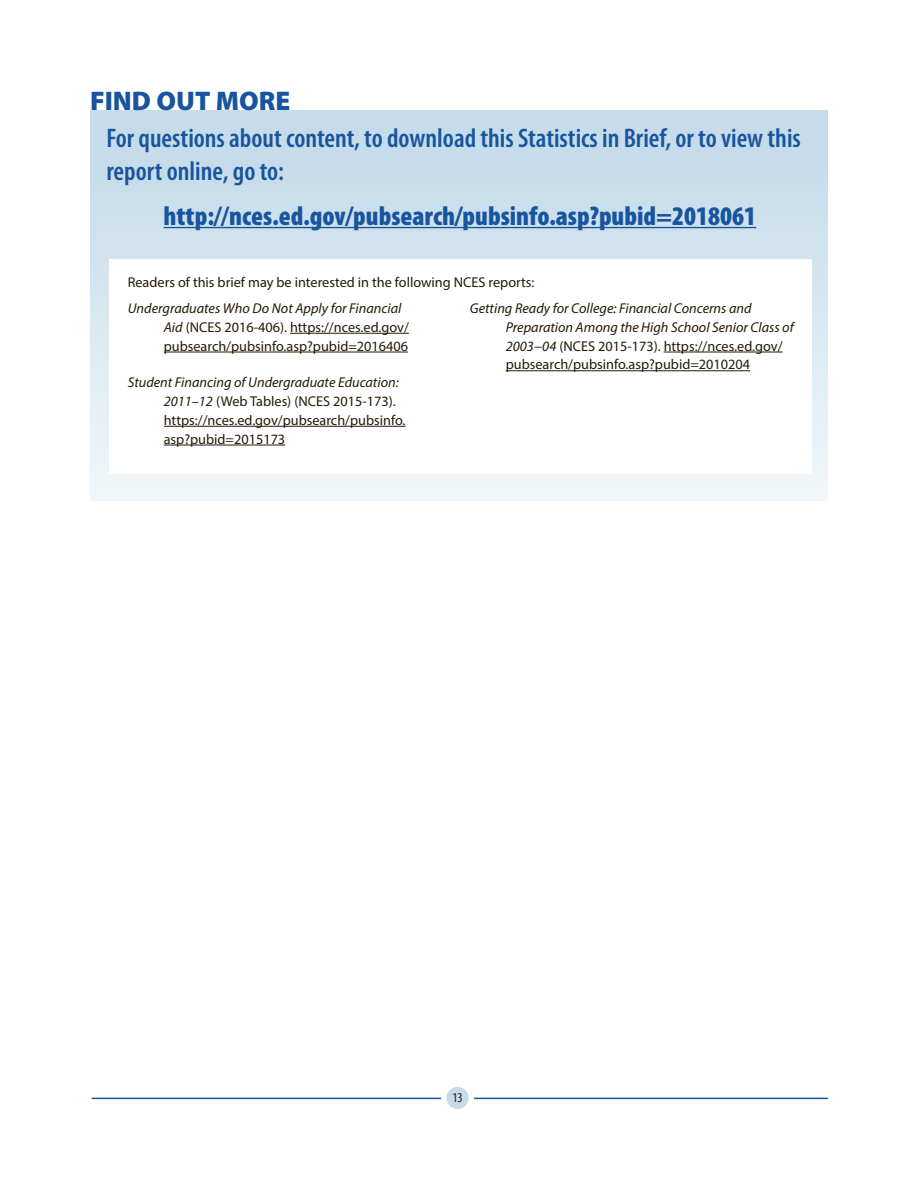
<style>
.page{position:relative;width:918px;height:1188px;background:#fff}
.page>*{position:absolute;margin:0;border:0;box-sizing:border-box;transform-origin:0 0}
.t1{font:600 condensed 27px/32.4px "Myriad Pro";color:#18559e}
.t2{font:900 condensed 27px "Myriad Pro";color:#18559e}
.t3{font:900 27px "Myriad Pro";color:#18559e}
.t4{font:14.25px/18.8px "Myriad Pro";color:#251a05}
.t5{font:italic 14.25px/18.8px "Myriad Pro";color:#251a05}
.t6{font:condensed 13.5px "Myriad Pro";color:#251a05}
.s1{font-style:italic}
.s2{font-style:normal}
</style>
<div class="page">
<div style="left:446px;top:1087px;width:23px;height:22px;background:#c6dcea;border-radius:50%"></div>
<hr style="left:474px;top:1098px;width:354px;height:1px;background:#18559e">
<hr style="left:92px;top:1098px;width:349px;height:1px;background:#18559e">
<div style="left:90px;top:110px;width:738px;height:390px;background:linear-gradient(to bottom,#c0d8e8,#f1f6f9)"></div>
<hr style="left:164px;top:227px;width:592px;height:1px;background:#18559e">
<div style="left:110px;top:259px;width:702px;height:214px;background:#fff"></div>
<hr style="left:290px;top:333px;width:119px;height:1px;background:#251a05">
<hr style="left:164px;top:352px;width:244px;height:1px;background:#251a05">
<hr style="left:164px;top:426px;width:242px;height:1px;background:#251a05">
<hr style="left:164px;top:445px;width:121px;height:1px;background:#251a05">
<hr style="left:664px;top:352px;width:119px;height:1px;background:#251a05">
<hr style="left:506px;top:370px;width:244px;height:1px;background:#251a05">
<h2 class="t3" style="left:90px;top:83px;width:202px">FIND OUT MORE</h2>
<p class="t1" style="left:106px;top:122px;width:696px">For questions about content, to download this Statistics in Brief, or to view this report online, go to:</p>
<p class="t2" style="left:164px;top:201px;width:594px">http://nces.ed.gov/pubsearch/pubsinfo.asp?pubid=2018061</p>
<p class="t4" style="left:128px;top:273px;width:408px">Readers of this brief may be interested in the following NCES reports:</p>
<p class="t4" style="left:164px;top:299px;width:247px;text-indent:-36px"><span class="s1">Undergraduates Who Do Not Apply for Financial<br>Aid</span> (NCES 2016-406). https://nces.ed.gov/ pubsearch/pubsinfo.asp?pubid=2016406</p>
<p class="t4" style="left:164px;top:373px;width:243px;text-indent:-36px"><span class="s1">Student Financing of Undergraduate Education:<br>2011–12</span> (Web Tables) (NCES 2015-173). https://nces.ed.gov/pubsearch/pubsinfo. asp?pubid=2015173</p>
<p class="t5" style="left:506px;top:299px;width:289px;text-indent:-36px">Getting Ready for College: Financial Concerns and Preparation Among the High School Senior Class of 2003−04 <span class="s2">(NCES 2015-173). https://nces.ed.gov/ pubsearch/pubsinfo.asp?pubid=2010204</span></p>
<p class="t6" style="left:452px;top:1090px;width:12px">13</p>
</div>
